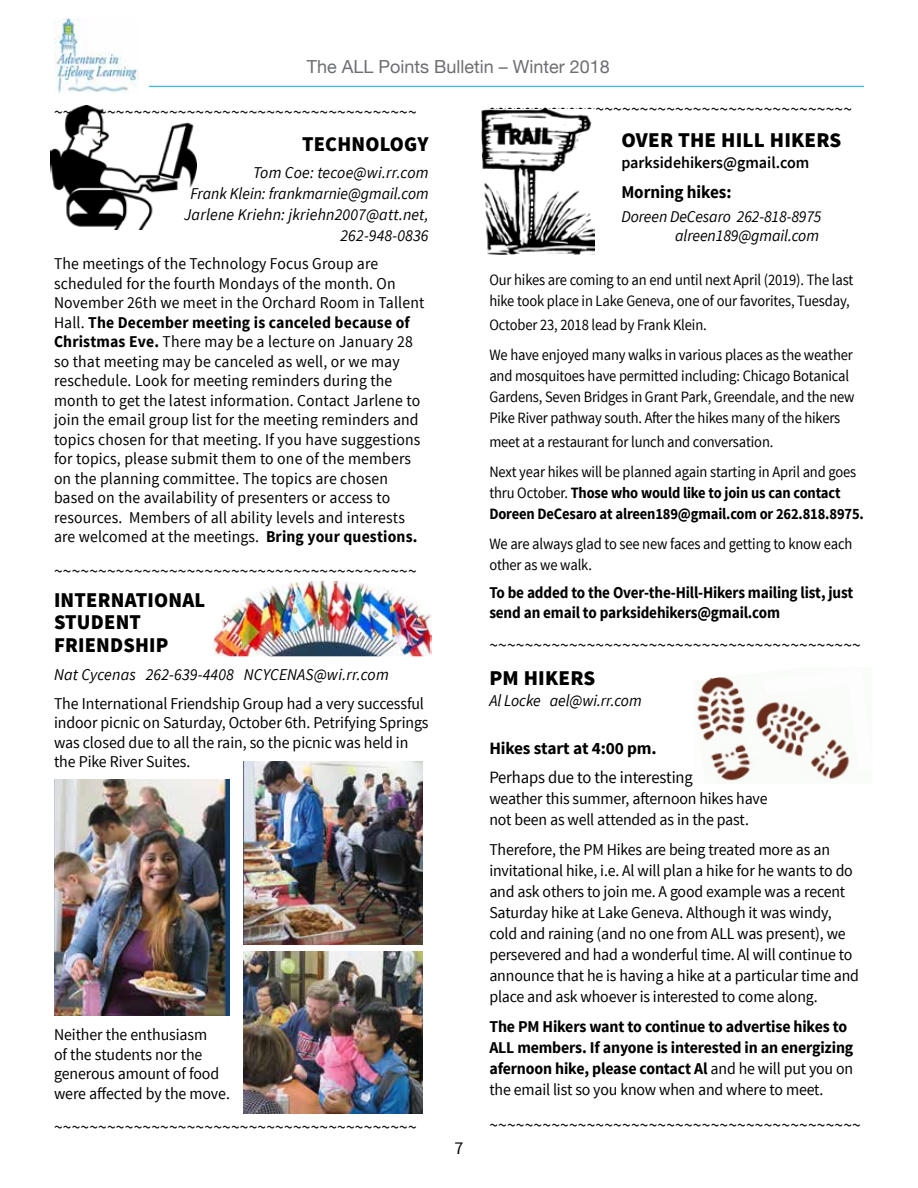
<style>
.page{position:relative;width:918px;height:1188px;background:#fff}
.page>*{position:absolute;margin:0;border:0;box-sizing:border-box;transform-origin:0 0}
.t1{font:900 21px/22.5px "Source Sans Pro";letter-spacing:.01em;color:#000}
.t2{font:18px "Source Sans Pro";color:#000}
.t3{font:18px "Helvetica Neue";color:#6d6e71}
.t4{font:700 18px "Source Sans Pro";letter-spacing:-.005em;color:#000;scale:.95 1}
.t5{font:17.25px "Source Sans Pro";letter-spacing:-.01em;color:#000;scale:.96 1}
.t6{font:700 17.25px "Source Sans Pro";letter-spacing:-.01em;color:#000}
.t7{font:16.5px/21px "Source Sans Pro";letter-spacing:-.005em;color:#000;scale:.96 1}
.t8{font:16.5px/19.5px "Source Sans Pro";letter-spacing:-.005em;color:#000;scale:.95 1}
.t9{font:700 16.5px/21px "Source Sans Pro";letter-spacing:-.01em;color:#000;scale:.96 1}
.t10{font:italic 16.5px/21px "Source Sans Pro";color:#000;text-align:right}
.t11{font:700 16.5px/19.5px "Source Sans Pro";letter-spacing:-.01em;color:#000;scale:.92 1}
.t12{font:italic 16.5px/19.5px "Source Sans Pro";color:#000;text-align:right;scale:.96 1}
.t13{font:600 16.5px "Source Sans Pro";color:#000}
.t14{font:15.75px/21px "Source Sans Pro";letter-spacing:-.01em;color:#000;scale:.92 1}
.t15{font:700 15.75px/21px "Source Sans Pro";letter-spacing:-.01em;color:#000;scale:.92 1}
.s1{font-weight:700}
.s2{font-weight:400}
</style>
<div class="page">
<img style="left:54px;top:18px;width:84px;height:76px">
<hr style="left:149px;top:86px;width:715px;height:1px;background:#00aeef">
<img style="left:51px;top:105px;width:145px;height:125px">
<img style="left:482px;top:110px;width:112px;height:144px">
<img style="left:696px;top:676px;width:154px;height:105px">
<img style="left:213px;top:581px;width:219px;height:75px">
<img style="left:243px;top:761px;width:179px;height:184px">
<img style="left:54px;top:780px;width:176px;height:235px">
<img style="left:243px;top:952px;width:179px;height:162px">
<p class="t3" style="left:307px;top:54px;width:305px">The ALL Points Bulletin – Winter 2018</p>
<p class="t2" style="left:54px;top:101px;width:364px">~~~~~~~~~~~~~~~~~~~~~~~~~~~~~~~~~~~~~~~~~</p>
<p class="t1" style="left:302px;top:133px;width:128px">TECHNOLOGY</p>
<p class="t10" style="left:184px;top:162px;width:246px">Tom Coe: tecoe@wi.rr.com<br>Frank Klein: frankmarnie@gmail.com<br>Jarlene Kriehn: jkriehn2007@att.net,<br>262-948-0836</p>
<p class="t8" style="left:54px;top:254px;width:391px">The meetings of the Technology Focus Group are scheduled for the fourth Mondays of the month. On November 26th we meet in the Orchard Room in Tallent Hall. <span class="s1">The December meeting is canceled because of Christmas Eve.</span> There may be a lecture on January 28 so that meeting may be canceled as well, or we may reschedule. Look for meeting reminders during the month to get the latest information. Contact Jarlene to join the email group list for the meeting reminders and topics chosen for that meeting. If you have suggestions for topics, please submit them to one of the members on the planning committee. The topics are chosen based on the availability of presenters or access to resources. Members of all ability levels and interests are welcomed at the meetings. <span class="s1">Bring your questions.</span></p>
<p class="t2" style="left:54px;top:560px;width:364px">~~~~~~~~~~~~~~~~~~~~~~~~~~~~~~~~~~~~~~~~~</p>
<p class="t1" style="left:54px;top:589px;width:153px">INTERNATIONAL<br>STUDENT<br>FRIENDSHIP</p>
<p class="t10" style="left:54px;top:664px;width:336px">Nat Cycenas 262-639-4408 NCYCENAS@wi.rr.com</p>
<p class="t7" style="left:54px;top:694px;width:392px;line-height:19.5px">The International Friendship Group had a very successful indoor picnic on Saturday, October 6th. Petrifying Springs was closed due to all the rain, so the picnic was held in the Pike River Suites.</p>
<p class="t7" style="left:54px;top:1025px;width:185px;line-height:19.5px">Neither the enthusiasm<br>of the students nor the generous amount of food were affected by the move.</p>
<p class="t2" style="left:54px;top:1116px;width:364px">~~~~~~~~~~~~~~~~~~~~~~~~~~~~~~~~~~~~~~~~~</p>
<p class="t2" style="left:455px;top:1137px;width:10px">7</p>
<p class="t2" style="left:489px;top:98px;width:364px">~~~~~~~~~~~~~~~~~~~~~~~~~~~~~~~~~~~~~~~~~</p>
<p class="t1" style="left:621px;top:130px;width:222px">OVER THE HILL HIKERS</p>
<p class="t13" style="left:621px;top:152px;width:190px">parksidehikers@gmail.com</p>
<p class="t4" style="left:621px;top:180px;width:117px">Morning hikes:</p>
<p class="t12" style="left:621px;top:207px;width:210px">Doreen DeCesaro 262-818-8975 alreen189@gmail.com</p>
<p class="t14" style="left:489px;top:269px;width:397px">Our hikes are coming to an end until next April (2019). The last hike took place in Lake Geneva, one of our favorites, Tuesday,</p>
<p class="t14" style="left:489px;top:310px;width:397px;line-height:30px">October 23, 2018 lead by Frank Klein.<br>We have enjoyed many walks in various places as the weather</p>
<p class="t14" style="left:489px;top:365px;width:399px">and mosquitoes have permitted including: Chicago Botanical<br>Gardens, Seven Bridges in Grant Park, Greendale, and the new<br>Pike River pathway south. After the hikes many of the hikers</p>
<p class="t14" style="left:489px;top:427px;width:400px;line-height:30px">meet at a restaurant for lunch and conversation.<br>Next year hikes will be planned again starting in April and goes</p>
<p class="t15" style="left:489px;top:483px;width:409px"><span class="s2">thru October.</span> Those who would like to join us can contact<br>Doreen DeCesaro at alreen189@gmail.com or 262.818.8975.</p>
<p class="t14" style="left:489px;top:533px;width:396px">We are always glad to see new faces and getting to know each other as we walk.</p>
<p class="t11" style="left:489px;top:584px;width:397px">To be added to the Over-the-Hill-Hikers mailing list, just send an email to parksidehikers@gmail.com</p>
<p class="t2" style="left:489px;top:634px;width:373px">~~~~~~~~~~~~~~~~~~~~~~~~~~~~~~~~~~~~~~~~~~</p>
<p class="t1" style="left:489px;top:668px;width:107px">PM HIKERS</p>
<p class="t12" style="left:489px;top:691px;width:160px">Al Locke ael@wi.rr.com</p>
<p class="t6" style="left:489px;top:738px;width:169px">Hikes start at 4:00 pm.</p>
<p class="t5" style="left:489px;top:766px;width:213px">Perhaps due to the interesting</p>
<p class="t7" style="left:489px;top:788px;width:291px">weather this summer, afternoon hikes have not been as well attended as in the past.</p>
<p class="t7" style="left:489px;top:839px;width:387px">Therefore, the PM Hikes are being treated more as an invitational hike, i.e. Al will plan a hike for he wants to do and ask others to join me. A good example was a recent Saturday hike at Lake Geneva. Although it was windy, cold and raining (and no one from ALL was present), we persevered and had a wonderful time. Al will continue to announce that he is having a hike at a particular time and place and ask whoever is interested to come along.</p>
<p class="t9" style="left:489px;top:1017px;width:381px">The PM Hikers want to continue to advertise hikes to ALL members. If anyone is interested in an energizing afernoon hike, please contact Al <span class="s2">and he will put you on the email list so you know when and where to meet.</span></p>
<p class="t2" style="left:489px;top:1114px;width:373px">~~~~~~~~~~~~~~~~~~~~~~~~~~~~~~~~~~~~~~~~~~</p>
</div>
